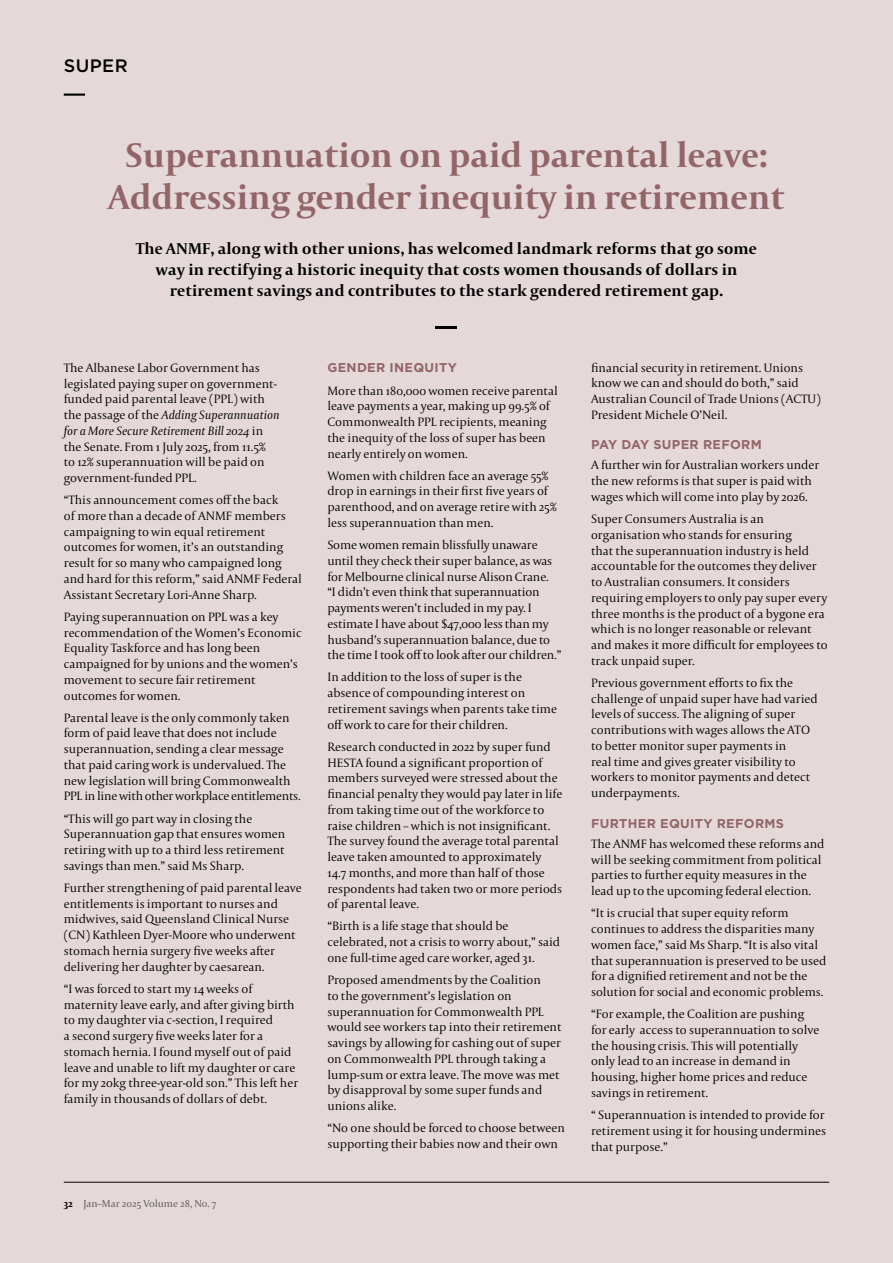
<style>
.page{position:relative;width:893px;height:1263px;background:#e4d8d9}
.page>*{position:absolute;margin:0;border:0;box-sizing:border-box;transform-origin:0 0}
.t1{font:700 36px/42px "Capitolium 2";letter-spacing:.005em;color:#936568;text-align:center}
.t2{font:500 18px "Gotham";color:#000}
.t3{font:700 16.5px/21px "Capitolium 2";letter-spacing:.01em;color:#000;text-align:center}
.t4{font:300 12.75px/15.8px "Capitolium 2";color:#000}
.t5{font:700 12.75px "Gotham";letter-spacing:.025em;color:#936568}
.t6{font:10.5px "Capitolium 2";color:#6d6e71}
.s1{font-weight:400;font-style:italic}
.s2{font-weight:700;color:#000}
</style>
<div class="page">
<hr style="left:436px;top:327px;width:21px;height:2px;background:#000">
<hr style="left:64px;top:94px;width:21px;height:2px;background:#000">
<hr style="left:64px;top:1182px;width:765px;height:1px;background:#000">
<h2 class="t2" style="left:64px;top:54px;width:14px">SUPER</h2>
<h1 class="t1" style="left:108px;top:133px;width:678px">Superannuation on paid parental leave:<br>Addressing gender inequity in retirement</h1>
<p class="t3" style="left:136px;top:238px;width:622px">The ANMF, along with other unions, has welcomed landmark reforms that go some way in rectifying a historic inequity that costs women thousands of dollars in retirement savings and contributes to the stark gendered retirement gap.</p>
<p class="t4" style="left:64px;top:359px;width:217px">The Albanese Labor Government has legislated paying super on government&shy;funded paid parental leave (PPL) with the passage of the <span class="s1">Adding Superannuation for a More Secure Retirement Bill 2024</span> in the Senate. From 1 July 2025, from 11.5% to 12% superannuation will be paid on government-funded PPL.</p>
<p class="t4" style="left:64px;top:492px;width:240px">“This announcement comes off the back<br>of more than a decade of ANMF members campaigning to win equal retirement outcomes for women, it’s an outstanding result for so many who campaigned long and hard for this reform,” said ANMF Federal Assistant Secretary Lori-Anne Sharp.</p>
<p class="t4" style="left:64px;top:608px;width:239px">Paying superannuation on PPL was a key recommendation of the Women’s Economic Equality Taskforce and has long been campaigned for by unions and the women’s movement to secure fair retirement outcomes for women.</p>
<p class="t4" style="left:64px;top:709px;width:238px">Parental leave is the only commonly taken form of paid leave that does not include superannuation, sending a clear message that paid caring work is undervalued. The new legislation will bring Commonwealth PPL in line with other workplace entitlements.</p>
<p class="t4" style="left:64px;top:810px;width:223px">“This will go part way in closing the Superannuation gap that ensures women retiring with up to a third less retirement savings than men.” said Ms Sharp.</p>
<p class="t4" style="left:64px;top:879px;width:240px">Further strengthening of paid parental leave entitlements is important to nurses and midwives, said Queensland Clinical Nurse (CN) Kathleen Dyer-Moore who underwent stomach hernia surgery five weeks after delivering her daughter by caesarean.</p>
<p class="t4" style="left:64px;top:980px;width:236px">“I was forced to start my 14 weeks of maternity leave early, and after giving birth to my daughter via c-section, I required<br>a second surgery five weeks later for a stomach hernia. I found myself out of paid leave and unable to lift my daughter or care for my 20kg three-year-old son.” This left her family in thousands of dollars of debt.</p>
<p class="t6" style="left:64px;top:1196px;width:154px"><span class="s2">32</span> Jan–Mar 2025 Volume 28, No. 7</p>
<p class="t5" style="left:327px;top:359px;width:131px">GENDER INEQUITY</p>
<p class="t4" style="left:327px;top:382px;width:232px">More than 180,000 women receive parental leave payments a year, making up 99.5% of Commonwealth PPL recipients, meaning the inequity of the loss of super has been nearly entirely on women.</p>
<p class="t4" style="left:327px;top:467px;width:231px">Women with children face an average 55% drop in earnings in their first five years of parenthood, and on average retire with 25% less superannuation than men.</p>
<p class="t4" style="left:327px;top:537px;width:236px">Some women remain blissfully unaware until they check their super balance, as was for Melbourne clinical nurse Alison Crane.<br>“I didn’t even think that superannuation payments weren’t included in my pay. I estimate I have about $47,000 less than my husband’s superannuation balance, due to the time I took off to look after our children.”</p>
<p class="t4" style="left:327px;top:669px;width:231px">In addition to the loss of super is the absence of compounding interest on retirement savings when parents take time off work to care for their children.</p>
<p class="t4" style="left:327px;top:738px;width:236px">Research conducted in 2022 by super fund HESTA found a significant proportion of members surveyed were stressed about the financial penalty they would pay later in life from taking time out of the workforce to raise children – which is not insignificant.<br>The survey found the average total parental leave taken amounted to approximately 14.7 months, and more than half of those respondents had taken two or more periods of parental leave.</p>
<p class="t4" style="left:327px;top:918px;width:234px">“Birth is a life stage that should be celebrated, not a crisis to worry about,” said one full-time aged care worker, aged 31.</p>
<p class="t4" style="left:327px;top:972px;width:236px">Proposed amendments by the Coalition<br>to the government’s legislation on superannuation for Commonwealth PPL would see workers tap into their retirement savings by allowing for cashing out of super on Commonwealth PPL through taking a lump-sum or extra leave. The move was met by disapproval by some super funds and unions alike.</p>
<p class="t4" style="left:327px;top:1120px;width:239px">“No one should be forced to choose between supporting their babies now and their own</p>
<p class="t4" style="left:591px;top:359px;width:231px">financial security in retirement. Unions know we can and should do both,” said Australian Council of Trade Unions (ACTU)<br>President Michele O’Neil.</p>
<p class="t5" style="left:591px;top:436px;width:172px">PAY DAY SUPER REFORM</p>
<p class="t4" style="left:591px;top:457px;width:230px">A further win for Australian workers under the new reforms is that super is paid with wages which will come into play by 2026.</p>
<p class="t4" style="left:591px;top:511px;width:238px">Super Consumers Australia is an organisation who stands for ensuring<br>that the superannuation industry is held accountable for the outcomes they deliver to Australian consumers. It considers requiring employers to only pay super every three months is the product of a bygone era which is no longer reasonable or relevant and makes it more difficult for employees to track unpaid super.</p>
<p class="t4" style="left:591px;top:674px;width:228px">Previous government efforts to fix the challenge of unpaid super have had varied levels of success. The aligning of super contributions with wages allows the ATO to better monitor super payments in<br>real time and gives greater visibility to workers to monitor payments and detect underpayments.</p>
<p class="t5" style="left:591px;top:815px;width:194px">FURTHER EQUITY REFORMS</p>
<p class="t4" style="left:591px;top:835px;width:235px">The ANMF has welcomed these reforms and will be seeking commitment from political parties to further equity measures in the lead up to the upcoming federal election.</p>
<p class="t4" style="left:591px;top:905px;width:237px">“It is crucial that super equity reform continues to address the disparities many women face,” said Ms Sharp. “It is also vital that superannuation is preserved to be used for a dignified retirement and not be the solution for social and economic problems.</p>
<p class="t4" style="left:591px;top:1006px;width:230px">“For example, the Coalition are pushing for early access to superannuation to solve the housing crisis. This will potentially only lead to an increase in demand in housing, higher home prices and reduce savings in retirement.</p>
<p class="t4" style="left:591px;top:1106px;width:237px;text-align:justify">“ Superannuation is intended to provide for retirement using it for housing undermines that purpose.”</p>
</div>
